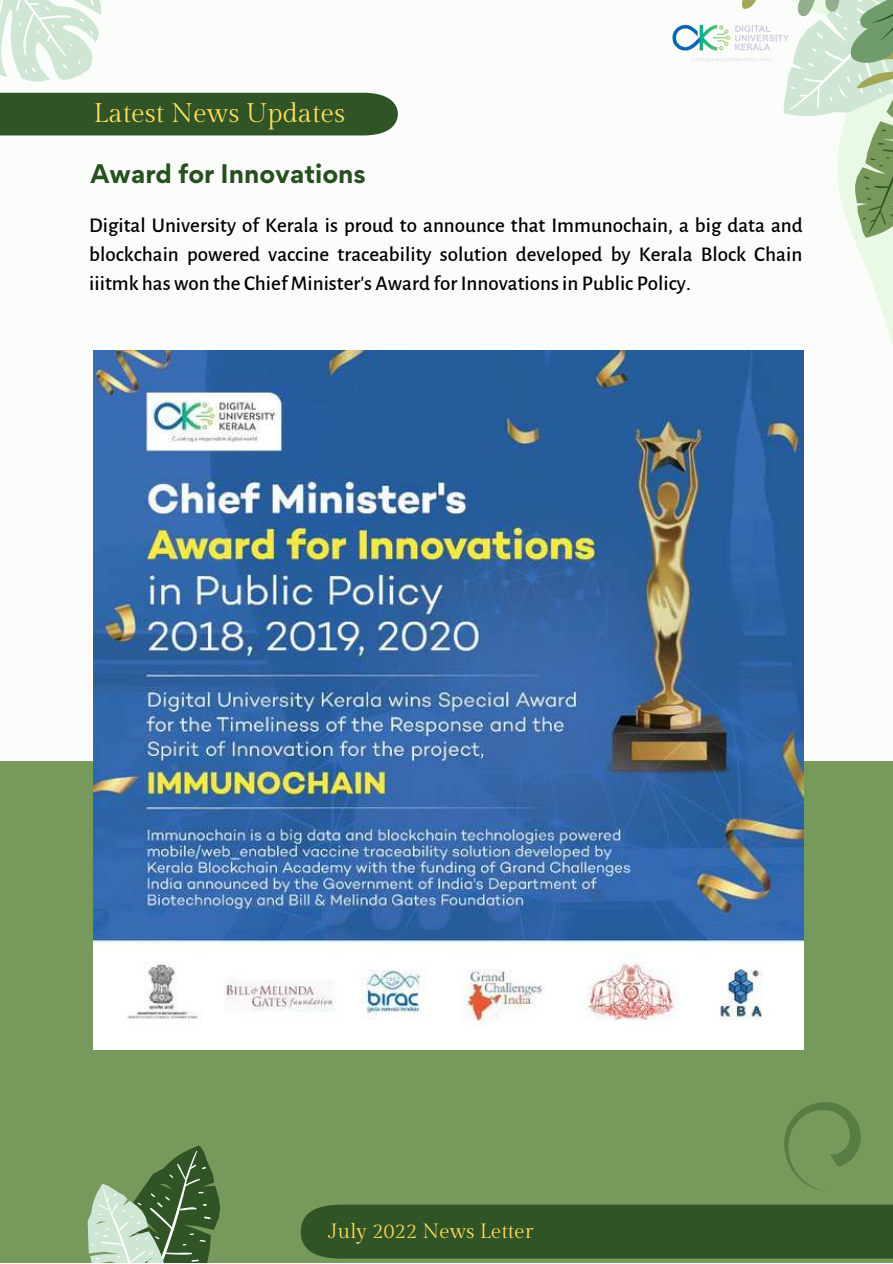
<style>
.page{position:relative;width:893px;height:1264px;background:#fff}
.page>*{position:absolute;margin:0;border:0;box-sizing:border-box;transform-origin:0 0}
.t1{font:27px "Gilda Display";color:#ffde59}
.t2{font:700 24px "Gordita";color:#265020}
.t3{font:500 21px/29.2px "Alegreya Sans";color:#000;text-align:justify}
.t4{font:20.55px "Gilda Display";color:#ffde59}
</style>
<div class="page">
<div style="left:0;top:0;width:892px;height:1262px;background:#fafdf9"></div>
<div style="left:0;top:761px;width:892px;height:501px;background:#77995b"></div>
<svg style="left:689px;top:255px;width:203px;height:394px"></svg>
<svg style="left:742px;top:0;width:150px;height:255px"></svg>
<svg style="left:87px;top:1145px;width:133px;height:117px"></svg>
<img style="left:93px;top:351px;width:710px;height:698px">
<svg style="left:0;top:0;width:398px;height:135px"></svg>
<img style="left:672px;top:18px;width:118px;height:49px">
<svg style="left:301px;top:1102px;width:591px;height:156px"></svg>
<p class="t1" style="left:93px;top:98px;width:253px">Latest News Updates</p>
<p class="t2" style="left:91px;top:158px;width:277px">Award for Innovations</p>
<p class="t3" style="left:89px;top:211px;width:715px">Digital University of Kerala is proud to announce that Immunochain, a big data and blockchain powered vaccine traceability solution developed by Kerala Block Chain iiitmk has won the Chief Minister's Award for Innovations in Public Policy.</p>
<p class="t4" style="left:328px;top:1219px;width:206px">July 2022 News Letter</p>
</div>
